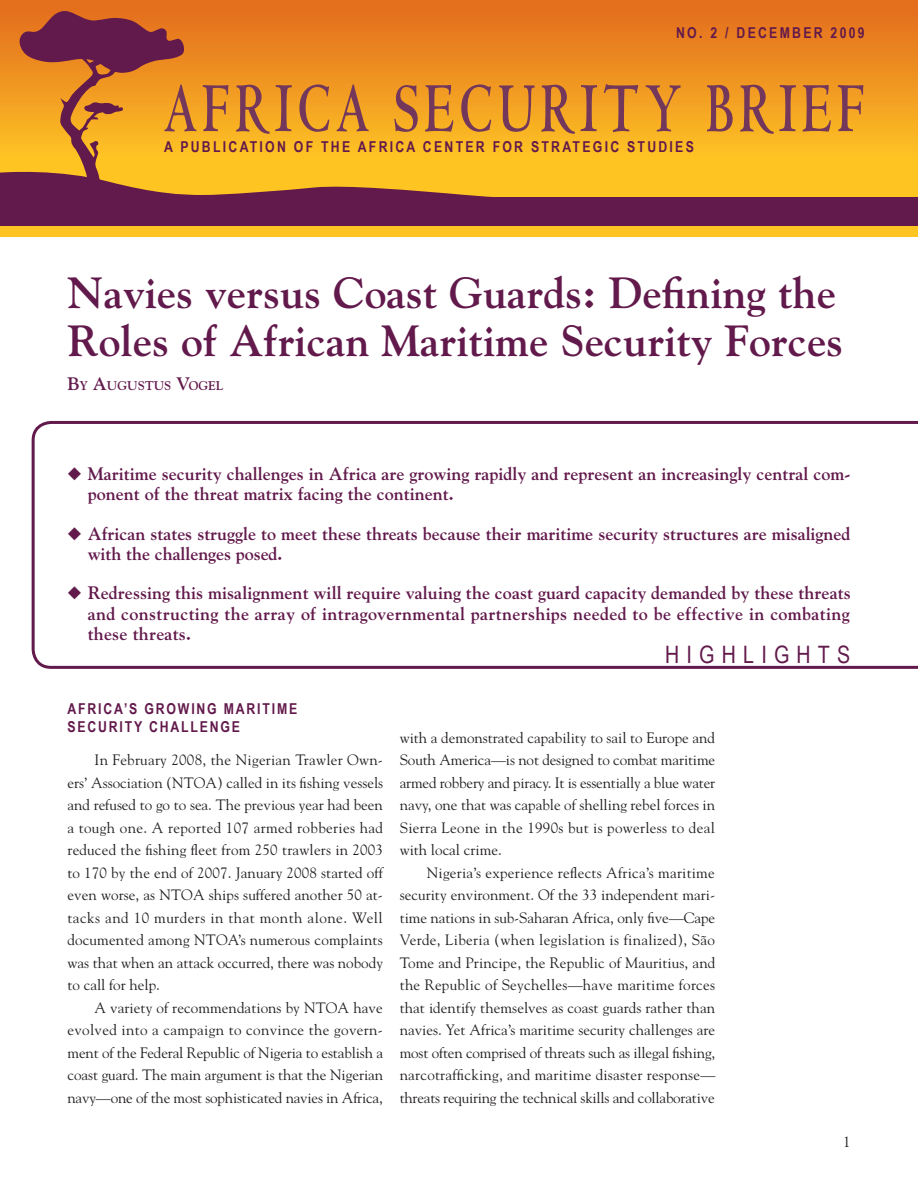
<style>
.page{position:relative;width:918px;height:1188px;background:#fff}
.page>*{position:absolute;margin:0;border:0;box-sizing:border-box;transform-origin:0 0}
.Brief_Name{font:700 73.5px "Centaur MT Std";letter-spacing:.1em;color:#72375b;scale:.71 1}
.Body__Title_Head{font:700 43.5px/48px "Goudy Std";color:#62194b}
.SUMMARY_Txt{font:24px "Arial Narrow";letter-spacing:.3em;color:#62194b}
.Highlight_Bullets{font:700 18px/20.2px "Goudy Std";color:#62194b}
.Body_Text{font:15px/22.5px "Goudy Std";color:#231f20;text-align:justify}
.Brief_Subtitle{font:700 15px "Arial Narrow";letter-spacing:.15em;color:#62194b}
.Head_A{font:700 15px/18px "Arial Narrow";letter-spacing:.12em;color:#62194b}
.Body__Author_Name{font:700 12.6px "Goudy Std";color:#62194b}
.s1{font-size:18px}
</style>
<div class="page">
<svg style="left:32px;top:421px;width:886px;height:248px"></svg>
<svg style="left:0;top:0;width:918px;height:237px;background:#f19c20"></svg>
<svg style="left:0;top:11px;width:864px;height:187px;background:#e69524"></svg>
<div style="left:0;top:198px;width:918px;height:28px;background:#62194b"></div>
<p class="Brief_Subtitle" style="left:676px;top:21px;width:190px">NO. 2 / DECEMBER 2009</p>
<p class="Brief_Name" style="left:164px;top:69px;width:989px">AFRICA SECURITY BRIEF</p>
<p class="Brief_Subtitle" style="left:164px;top:135px;width:531px">A PUBLICATION OF THE AFRICA CENTER FOR STRATEGIC STUDIES</p>
<p class="Body__Title_Head" style="left:68px;top:269px;width:777px">Navies versus Coast Guards: Defining the<br>Roles of African Maritime Security Forces</p>
<p class="Body__Author_Name" style="left:68px;top:378px;width:158px"><span class="s1">B</span>Y <span class="s1">A</span>UGUSTUS <span class="s1">V</span>OGEL</p>
<p class="Highlight_Bullets" style="left:88px;top:463px;width:764px;text-indent:-20px">◆ Maritime security challenges in Africa are growing rapidly and represent an increasingly central com&shy;ponent of the threat matrix facing the continent.</p>
<p class="Highlight_Bullets" style="left:88px;top:523px;width:764px;text-indent:-20px">◆ African states struggle to meet these threats because their maritime security structures are misaligned with the challenges posed.</p>
<p class="Highlight_Bullets" style="left:88px;top:583px;width:765px;text-align:justify;text-indent:-20px">◆ Redressing this misalignment will require valuing the coast guard capacity demanded by these threats and constructing the array of intragovernmental partnerships needed to be effective in combating these threats.</p>
<p class="SUMMARY_Txt" style="left:665px;top:637px;width:187px">HIGHLIGHTS</p>
<p class="Head_A" style="left:68px;top:699px;width:231px">AFRICA’S GROWING MARITIME<br>SECURITY CHALLENGE</p>
<p class="Body_Text" style="left:68px;top:748px;width:317px;text-indent:27px">In February 2008, the Nigerian Trawler Own&shy;ers’ Association (NTOA) called in its fishing vessels and refused to go to sea. The previous year had been a tough one. A reported 107 armed robberies had reduced the fishing fleet from 250 trawlers in 2003 to 170 by the end of 2007. January 2008 started off even worse, as NTOA ships suffered another 50 at&shy;tacks and 10 murders in that month alone. Well documented among NTOA’s numerous complaints was that when an attack occurred, there was nobody to call for help.</p>
<p class="Body_Text" style="left:68px;top:996px;width:317px;text-indent:27px">A variety of recommendations by NTOA have evolved into a campaign to convince the govern&shy;ment of the Federal Republic of Nigeria to establish a coast guard. The main argument is that the Nigerian navy—one of the most sophisticated navies in Africa,</p>
<p class="Body_Text" style="left:400px;top:726px;width:317px">with a demonstrated capability to sail to Europe and South America—is not designed to combat maritime armed robbery and piracy. It is essentially a blue water navy, one that was capable of shelling rebel forces in Sierra Leone in the 1990s but is powerless to deal with local crime.</p>
<p class="Body_Text" style="left:400px;top:861px;width:317px;text-indent:27px">Nigeria’s experience reflects Africa’s maritime security environment. Of the 33 independent mari&shy;time nations in sub-Saharan Africa, only five—Cape Verde, Liberia (when legislation is finalized), São Tome and Principe, the Republic of Mauritius, and the Republic of Seychelles—have maritime forces that identify themselves as coast guards rather than navies. Yet Africa’s maritime security challenges are most often comprised of threats such as illegal fishing, narcotrafficking, and maritime disaster response— threats requiring the technical skills and collaborative</p>
<p class="Body_Text" style="left:843px;top:1130px;width:9px">1</p>
</div>
